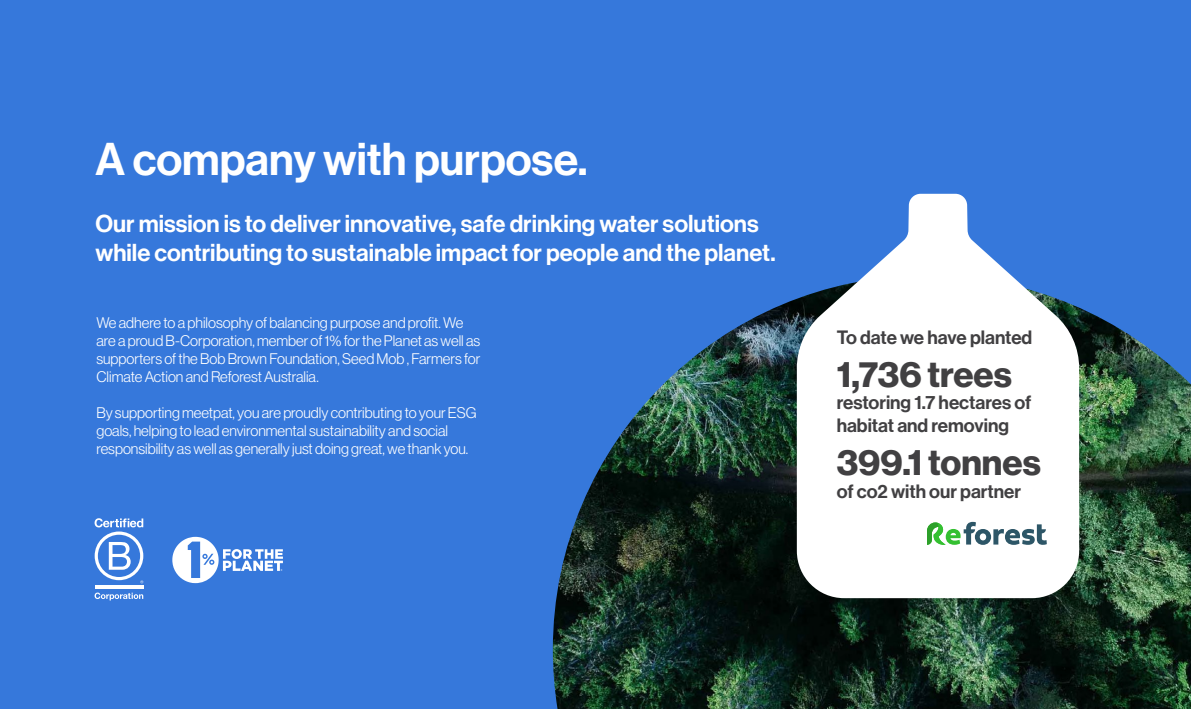
<style>
.page{position:relative;width:1191px;height:709px;background:#3678db}
.page>*{position:absolute;margin:0;border:0;box-sizing:border-box;transform-origin:0 0}
.t1{font:45px "N Haas Grotesk DS Pro 65 Md";color:#fff}
.t2{font:36px "N Haas Grotesk DS Pro 75 Bd";color:#414042}
.t3{font:24px/28.8px "N Haas Grotesk DS Pro 65 Md";color:#fff}
.t4{font:18.9px/22.7px "N Haas Grotesk DS Pro 65 Md";color:#414042}
.t5{font:15px/18px "N Haas Grotesk DS Pro 45 Lt";color:#fff}
</style>
<div class="page">
<img style="left:553px;top:298px;width:638px;height:411px">
<svg style="left:797px;top:194px;width:282px;height:404px;fill:#fff"></svg>
<svg style="left:172px;top:537px;width:111px;height:46px"></svg>
<hr style="left:95px;top:585px;width:48px;height:3px;background:#fff">
<svg style="left:95px;top:518px;width:48px;height:65px"></svg>
<svg style="left:95px;top:592px;width:48px;height:8px"></svg>
<svg style="left:927px;top:522px;width:119px;height:23px;background:#9ebfb0"></svg>
<h1 class="t1" style="left:95px;top:133px;width:494px">A company with purpose.</h1>
<h3 class="t3" style="left:95px;top:210px;width:681px">Our mission is to deliver innovative, safe drinking water solutions while contributing to sustainable impact for people and the planet.</h3>
<p class="t5" style="left:96px;top:314px;width:385px">We adhere to a philosophy of balancing purpose and profit. We are a proud B-Corporation, member of 1% for the Planet as well as supporters of the Bob Brown Foundation, Seed Mob , Farmers for Climate Action and Reforest Australia.</p>
<p class="t5" style="left:96px;top:404px;width:382px">By supporting meetpat, you are proudly contributing to your ESG goals, helping to lead environmental sustainability and social responsibility as well as generally just doing great, we thank you.</p>
<p class="t4" style="left:836px;top:326px;width:197px">To date we have planted</p>
<h2 class="t2" style="left:836px;top:353px;width:177px">1,736 trees</h2>
<p class="t4" style="left:836px;top:392px;width:196px">restoring 1.7 hectares of habitat and removing</p>
<h2 class="t2" style="left:836px;top:442px;width:206px">399.1 tonnes</h2>
<p class="t4" style="left:836px;top:480px;width:186px">of co2 with our partner</p>
</div>
